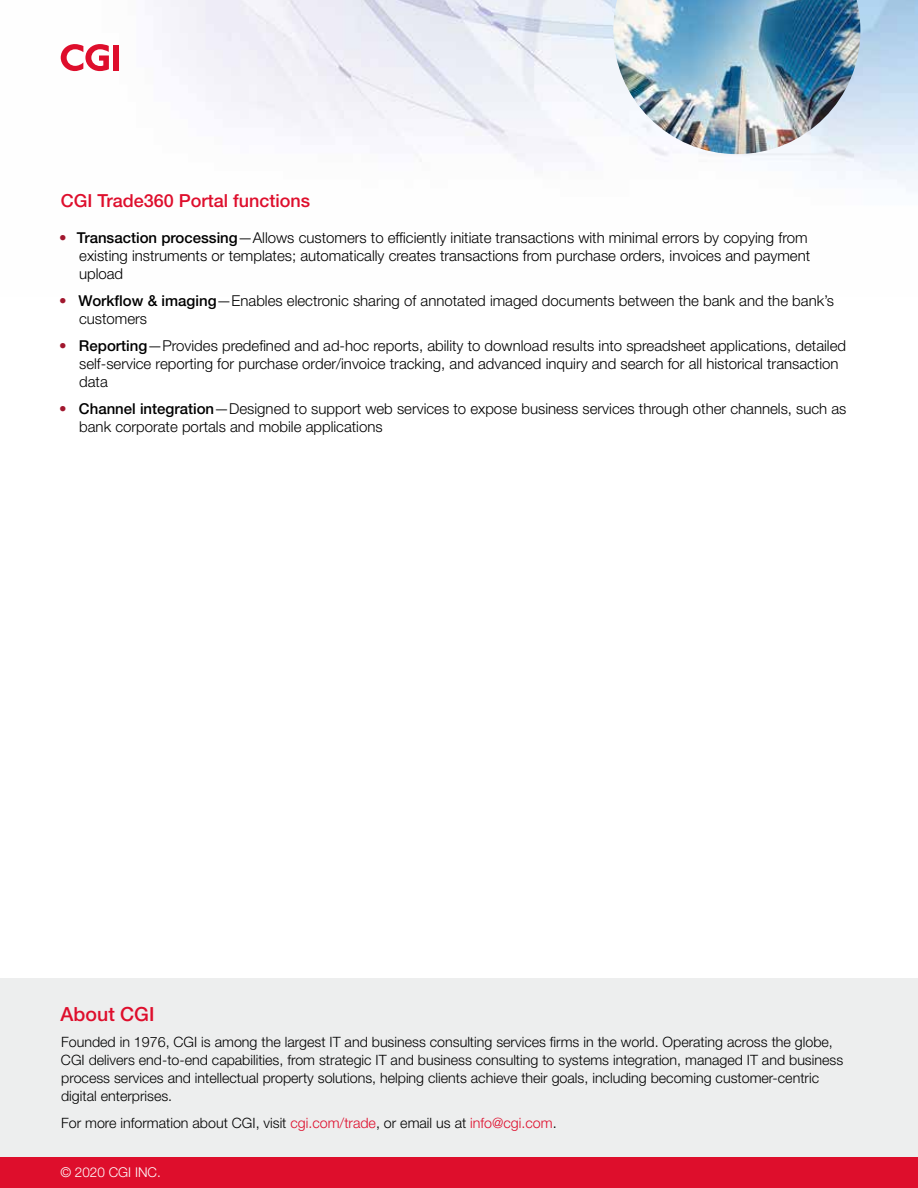
<style>
.page{position:relative;width:918px;height:1188px;background:#fff}
.page>*{position:absolute;margin:0;border:0;box-sizing:border-box;transform-origin:0 0}
.t1{font:500 19.5px "Helvetica Neue LT Pro";color:#de0e2c}
.t2{font:500 18px "Helvetica Neue LT Pro";color:#de0e2c}
.t3{font:300 15px/18px "Helvetica Neue LT Pro";color:#000}
.t4{font:300 14.25px/18px "Helvetica Neue LT Pro";color:#000}
.t5{font:300 13.5px "Helvetica Neue LT Pro";color:#fff}
.s1{font-weight:500;color:#a1172e}
.s2{font-weight:500}
.s3{color:#de0e2c}
</style>
<div class="page">
<img style="left:60px;top:0;width:858px;height:191px">
<svg style="left:61px;top:44px;width:48px;height:27px"></svg>
<div style="left:113px;top:45px;width:6px;height:26px;background:#de0e2c"></div>
<img style="left:613px;top:0;width:247px;height:154px">
<div style="left:0;top:978px;width:918px;height:183px;background:#edeeee"></div>
<div style="left:0;top:1158px;width:918px;height:30px;background:#de0e2c"></div>
<p class="t2" style="left:61px;top:190px;width:251px">CGI Trade360 Portal functions</p>
<p class="t3" style="left:79px;top:228px;width:733px;text-indent:-20px"><span class="s1">•</span> <span class="s2">Transaction processing</span>—Allows customers to efficiently initiate transactions with minimal errors by copying from existing instruments or templates; automatically creates transactions from purchase orders, invoices and payment upload</p>
<p class="t3" style="left:79px;top:291px;width:756px;text-indent:-20px"><span class="s1">•</span> <span class="s2">Workflow &amp; imaging</span>—Enables electronic sharing of annotated imaged documents between the bank and the bank’s customers</p>
<p class="t3" style="left:79px;top:336px;width:768px;text-indent:-20px"><span class="s1">•</span> <span class="s2">Reporting</span>—Provides predefined and ad-hoc reports, ability to download results into spreadsheet applications, detailed self-service reporting for purchase order/invoice tracking, and advanced inquiry and search for all historical transaction data</p>
<p class="t3" style="left:79px;top:399px;width:769px;text-indent:-20px"><span class="s1">•</span> <span class="s2">Channel integration</span>—Designed to support web services to expose business services through other channels, such as bank corporate portals and mobile applications</p>
<h1 class="t1" style="left:61px;top:1002px;width:95px">About CGI</h1>
<p class="t4" style="left:61px;top:1033px;width:784px">Founded in 1976, CGI is among the largest IT and business consulting services firms in the world. Operating across the globe, CGI delivers end-to-end capabilities, from strategic IT and business consulting to systems integration, managed IT and business process services and intellectual property solutions, helping clients achieve their goals, including becoming customer-centric digital enterprises.</p>
<p class="t4" style="left:61px;top:1113px;width:497px">For more information about CGI, visit <span class="s3">cgi.com/trade</span>, or email us at <span class="s3">info@cgi.com</span>.</p>
<p class="t5" style="left:60px;top:1164px;width:102px">© 2020 CGI INC.</p>
</div>
